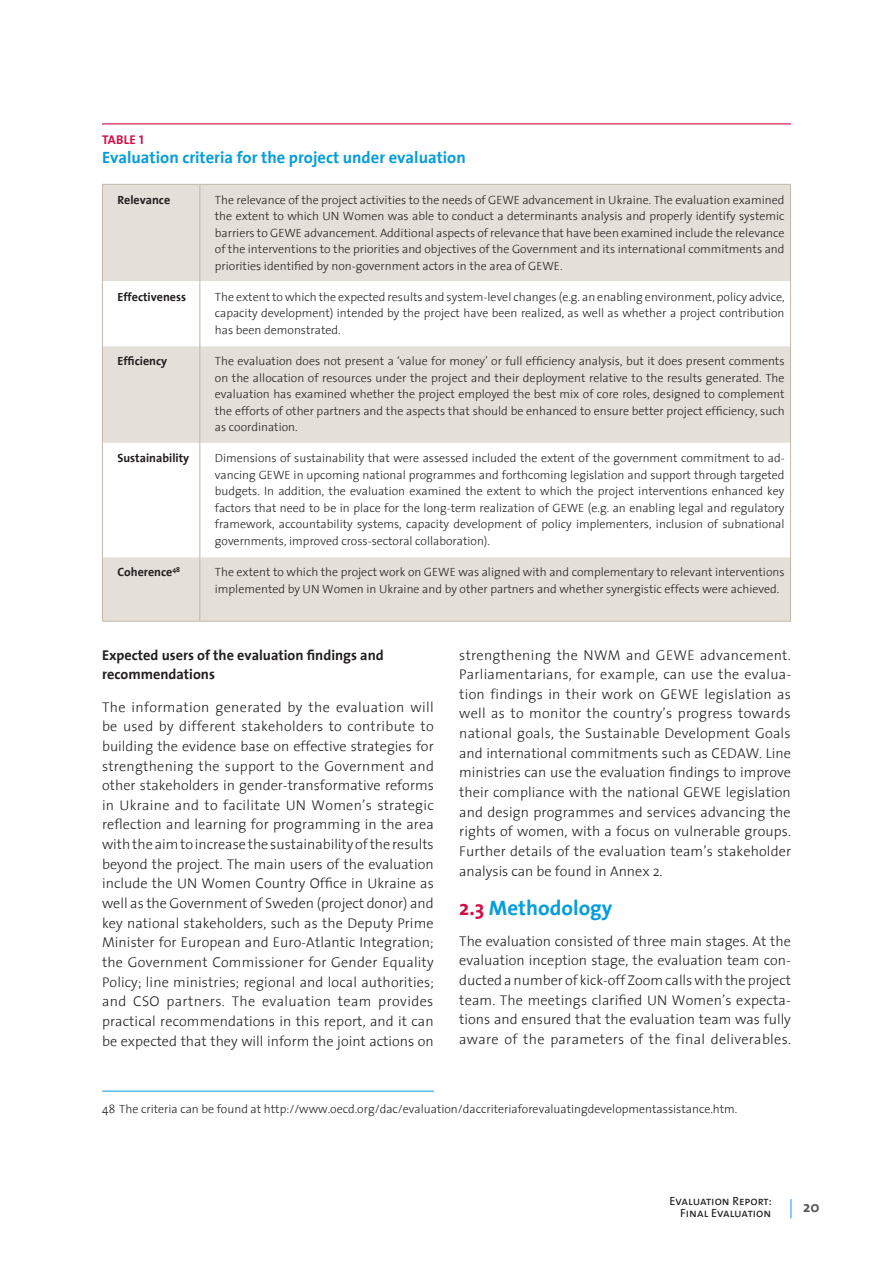
<style>
.page{position:relative;width:893px;height:1263px;background:#fff}
.page>*{position:absolute;margin:0;border:0;box-sizing:border-box;transform-origin:0 0}
.t1{font:700 21px "The Sans";color:#069ddc}
.t2{font:700 16.5px "The Sans";color:#069ddc}
.t3{font:700 15px "The Sans";color:#57585a}
.t4{font:300 14.25px/19.6px "The Sans";letter-spacing:.005em;color:#231f20;text-align:justify}
.t5{font:700 14.25px/19.6px "The Sans";color:#231f20}
.t6{font:12.75px "The Sans Bold Caps";letter-spacing:.02em;color:#d20d44}
.t7{font:300 12px/16.5px "The Sans";color:#231f20;text-align:justify}
.t8{font:700 12px "The Sans";color:#231f20}
.t9{font:12px/12px "The Sans Caps";color:#231f20;text-align:right}
.s1{color:#d20d44}
</style>
<div class="page">
<svg style="left:791px;top:1199px;width:1px;height:19px"></svg>
<hr style="left:102px;top:123px;width:689px;height:1px;background:#d20d44">
<svg style="left:103px;top:185px;width:687px;height:436px;fill:#e4dfd8"></svg>
<hr style="left:103px;top:281px;width:96px;height:1px;background:#fff">
<hr style="left:200px;top:281px;width:590px;height:1px;background:#fff">
<hr style="left:103px;top:345px;width:96px;height:1px;background:#fff">
<hr style="left:200px;top:345px;width:590px;height:1px;background:#fff">
<hr style="left:103px;top:443px;width:96px;height:1px;background:#fff">
<hr style="left:200px;top:443px;width:590px;height:1px;background:#fff">
<hr style="left:103px;top:557px;width:96px;height:1px;background:#fff">
<hr style="left:200px;top:557px;width:590px;height:1px;background:#fff">
<hr style="left:102px;top:621px;width:98px;height:1px;background:#c2b7a9">
<hr style="left:200px;top:621px;width:591px;height:1px;background:#c2b7a9">
<hr style="left:102px;top:184px;width:98px;height:1px;background:#c2b7a9">
<hr style="left:200px;top:184px;width:591px;height:1px;background:#c2b7a9">
<hr style="left:790px;top:185px;width:1px;height:97px;background:#c2b7a9">
<hr style="left:102px;top:185px;width:1px;height:97px;background:#c2b7a9">
<hr style="left:199px;top:185px;width:1px;height:97px;background:#c2b7a9">
<hr style="left:102px;top:282px;width:1px;height:64px;background:#c2b7a9">
<hr style="left:199px;top:282px;width:1px;height:64px;background:#c2b7a9">
<hr style="left:102px;top:346px;width:1px;height:97px;background:#c2b7a9">
<hr style="left:199px;top:346px;width:1px;height:97px;background:#c2b7a9">
<hr style="left:102px;top:443px;width:1px;height:114px;background:#c2b7a9">
<hr style="left:199px;top:443px;width:1px;height:114px;background:#c2b7a9">
<hr style="left:102px;top:557px;width:1px;height:64px;background:#c2b7a9">
<hr style="left:199px;top:557px;width:1px;height:64px;background:#c2b7a9">
<hr style="left:790px;top:282px;width:1px;height:64px;background:#c2b7a9">
<hr style="left:790px;top:346px;width:1px;height:97px;background:#c2b7a9">
<hr style="left:790px;top:443px;width:1px;height:114px;background:#c2b7a9">
<hr style="left:790px;top:557px;width:1px;height:64px;background:#c2b7a9">
<hr style="left:102px;top:1091px;width:332px;height:1px;background:#069ddc">
<p class="t6" style="left:102px;top:129px;width:43px">Table 1</p>
<h2 class="t2" style="left:102px;top:144px;width:365px">Evaluation criteria for the project under evaluation</h2>
<p class="t8" style="left:117px;top:189px;width:54px">Relevance</p>
<p class="t7" style="left:215px;top:191px;width:571px">The relevance of the project activities to the needs of GEWE advancement in Ukraine. The evaluation examined the extent to which UN Women was able to conduct a determinants analysis and properly identify systemic barriers to GEWE advancement. Additional aspects of relevance that have been examined include the relevance of the interventions to the priorities and objectives of the Government and its international commitments and priorities identified by non-government actors in the area of GEWE.</p>
<p class="t8" style="left:117px;top:287px;width:70px">Effectiveness</p>
<p class="t7" style="left:215px;top:288px;width:571px">The extent to which the expected results and system-level changes (e.g. an enabling environment, policy advice, capacity development) intended by the project have been realized, as well as whether a project contribution has been demonstrated.</p>
<p class="t8" style="left:117px;top:351px;width:51px">Efficiency</p>
<p class="t7" style="left:215px;top:352px;width:571px">The evaluation does not present a ‘value for money’ or full efficiency analysis, but it does present comments on the allocation of resources under the project and their deployment relative to the results generated. The evaluation has examined whether the project employed the best mix of core roles, designed to complement the efforts of other partners and the aspects that should be enhanced to ensure better project efficiency, such as coordination.</p>
<p class="t8" style="left:117px;top:448px;width:73px">Sustainability</p>
<p class="t7" style="left:215px;top:450px;width:571px">Dimensions of sustainability that were assessed included the extent of the government commitment to ad&shy;vancing GEWE in upcoming national programmes and forthcoming legislation and support through targeted budgets. In addition, the evaluation examined the extent to which the project interventions enhanced key factors that need to be in place for the long-term realization of GEWE (e.g. an enabling legal and regulatory framework, accountability systems, capacity development of policy implementers, inclusion of subnational governments, improved cross-sectoral collaboration).</p>
<p class="t8" style="left:117px;top:562px;width:64px">Coherence<sup>48</sup></p>
<p class="t7" style="left:215px;top:563px;width:571px">The extent to which the project work on GEWE was aligned with and complementary to relevant interventions implemented by UN Women in Ukraine and by other partners and whether synergistic effects were achieved.</p>
<p class="t5" style="left:102px;top:644px;width:283px">Expected users of the evaluation findings and recommendations</p>
<p class="t4" style="left:102px;top:696px;width:333px">The information generated by the evaluation will be used by different stakeholders to contribute to building the evidence base on effective strategies for strengthening the support to the Government and other stakeholders in gender-transformative reforms in Ukraine and to facilitate UN Women’s strategic reflection and learning for programming in the area with the aim to increase the sustainability of the results beyond the project. The main users of the evaluation include the UN Women Country Office in Ukraine as well as the Government of Sweden (project donor) and key national stakeholders, such as the Deputy Prime Minister for European and Euro-Atlantic Integration; the Government Commissioner for Gender Equality Policy; line ministries; regional and local authorities; and CSO partners. The evaluation team provides practical recommendations in this report, and it can be expected that they will inform the joint actions on</p>
<p class="t4" style="left:459px;top:644px;width:333px">strengthening the NWM and GEWE advancement.<br>Parliamentarians, for example, can use the evalua&shy;tion findings in their work on GEWE legislation as well as to monitor the country’s progress towards national goals, the Sustainable Development Goals and international commitments such as CEDAW. Line ministries can use the evaluation findings to improve their compliance with the national GEWE legislation and design programmes and services advancing the rights of women, with a focus on vulnerable groups.<br>Further details of the evaluation team’s stakeholder analysis can be found in Annex 2.</p>
<h1 class="t1" style="left:459px;top:891px;width:155px"><span class="s1">2.3</span> Methodology</h1>
<p class="t4" style="left:459px;top:930px;width:333px">The evaluation consisted of three main stages. At the evaluation inception stage, the evaluation team con&shy;ducted a number of kick-off Zoom calls with the project team. The meetings clarified UN Women’s expecta&shy;tions and ensured that the evaluation team was fully aware of the parameters of the final deliverables.</p>
<p class="t7" style="left:102px;top:1100px;width:637px">48 The criteria can be found at http://www.oecd.org/dac/evaluation/daccriteriaforevaluatingdevelopmentassistance.htm.</p>
<p class="t9" style="left:669px;top:1194px;width:104px">Evaluation Report:<br>Final Evaluation</p>
<p class="t3" style="left:803px;top:1194px;width:18px">20</p>
</div>
